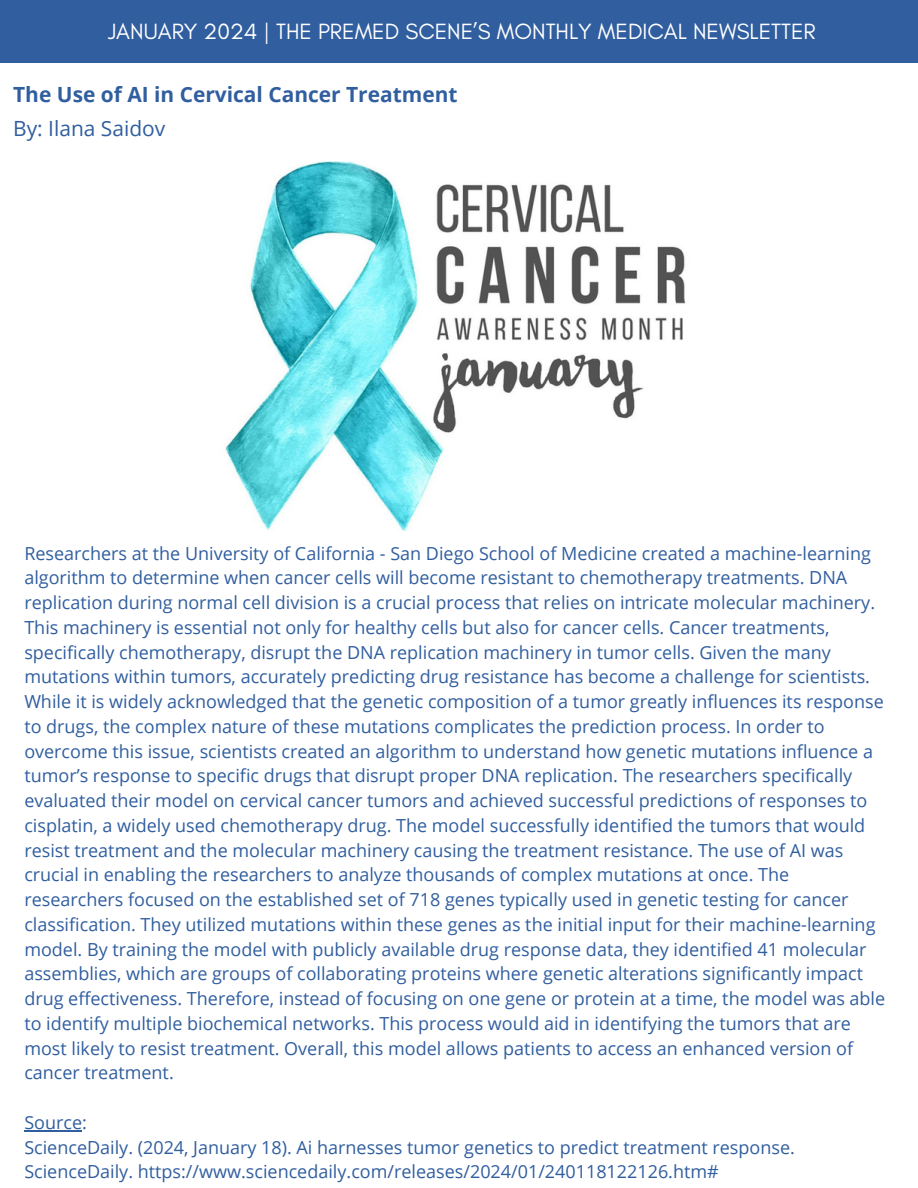
<style>
.page{position:relative;width:918px;height:1188px;background:#fff}
.page>*{position:absolute;margin:0;border:0;box-sizing:border-box;transform-origin:0 0}
.t1{font:22.5px "Glacial Indifference";color:#fff}
.t2{font:700 21px/33.8px "Open Sans";color:#305e9f}
.t3{font:18px/24.8px "Open Sans";color:#305e9f}
.s1{font-weight:400}
</style>
<div class="page">
<div style="left:0;top:0;width:918px;height:62px;background:#305e9f"></div>
<img style="left:225px;top:162px;width:461px;height:369px">
<hr style="left:24px;top:1130px;width:58px;height:1px;background:#305e9f">
<p class="t1" style="left:108px;top:18px;width:709px">JANUARY 2024 | THE PREMED SCENE’S MONTHLY MEDICAL NEWSLETTER</p>
<p class="t2" style="left:13px;top:77px;width:446px">The Use of AI in Cervical Cancer Treatment<br><span class="s1">By: Ilana Saidov</span></p>
<h2 class="t3" style="left:24px;top:540px;width:862px">Researchers at the University of California - San Diego School of Medicine created a machine-learning algorithm to determine when cancer cells will become resistant to chemotherapy treatments. DNA replication during normal cell division is a crucial process that relies on intricate molecular machinery.<br>This machinery is essential not only for healthy cells but also for cancer cells. Cancer treatments, specifically chemotherapy, disrupt the DNA replication machinery in tumor cells. Given the many mutations within tumors, accurately predicting drug resistance has become a challenge for scientists.<br>While it is widely acknowledged that the genetic composition of a tumor greatly influences its response to drugs, the complex nature of these mutations complicates the prediction process. In order to overcome this issue, scientists created an algorithm to understand how genetic mutations influence a tumor’s response to specific drugs that disrupt proper DNA replication. The researchers specifically evaluated their model on cervical cancer tumors and achieved successful predictions of responses to cisplatin, a widely used chemotherapy drug. The model successfully identified the tumors that would resist treatment and the molecular machinery causing the treatment resistance. The use of AI was crucial in enabling the researchers to analyze thousands of complex mutations at once. The researchers focused on the established set of 718 genes typically used in genetic testing for cancer classification. They utilized mutations within these genes as the initial input for their machine-learning model. By training the model with publicly available drug response data, they identified 41 molecular assemblies, which are groups of collaborating proteins where genetic alterations significantly impact drug effectiveness. Therefore, instead of focusing on one gene or protein at a time, the model was able to identify multiple biochemical networks. This process would aid in identifying the tumors that are most likely to resist treatment. Overall, this model allows patients to access an enhanced version of cancer treatment.</h2>
<p class="t3" style="left:24px;top:1110px;width:64px">Source:</p>
<p class="t3" style="left:24px;top:1134px;width:772px">ScienceDaily. (2024, January 18). Ai harnesses tumor genetics to predict treatment response.<br>ScienceDaily. https://www.sciencedaily.com/releases/2024/01/240118122126.htm#</p>
</div>
